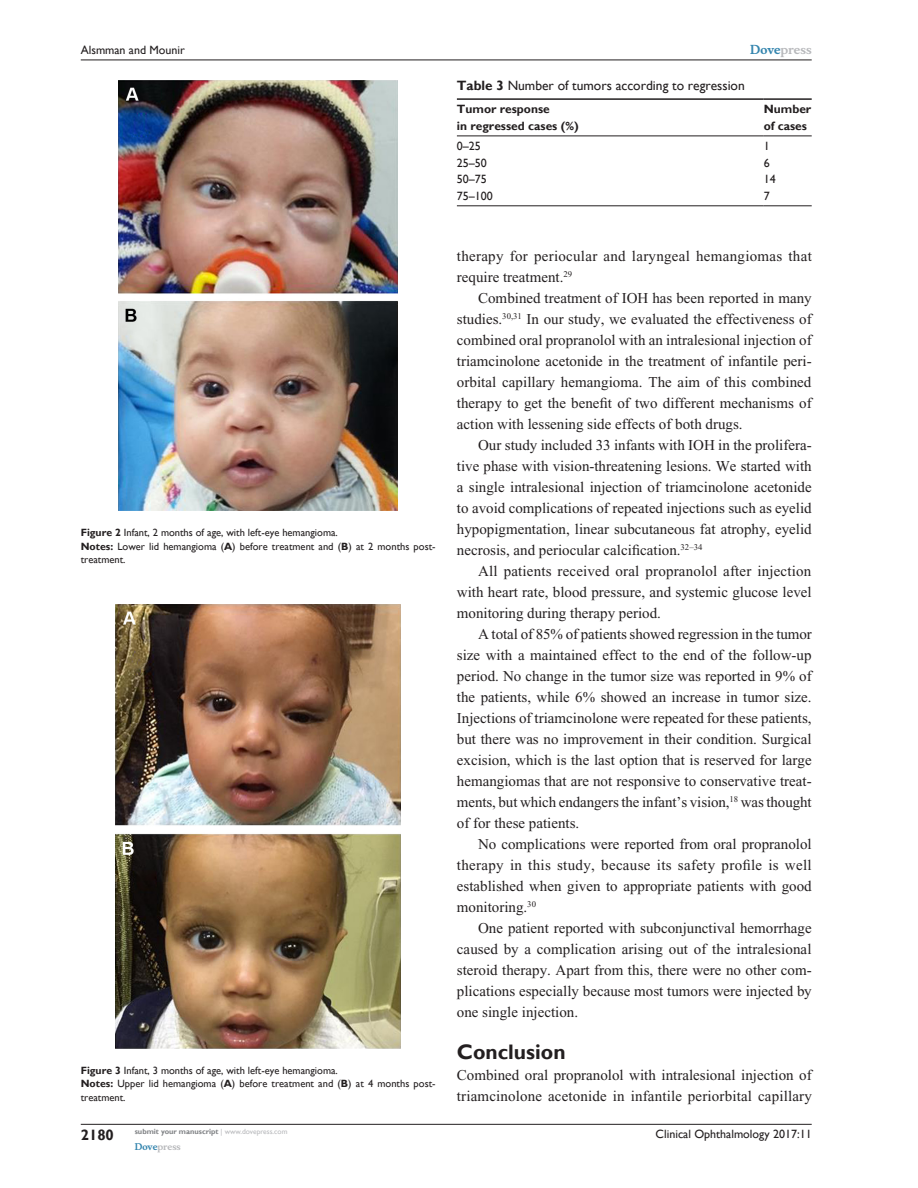
<style>
.page{position:relative;width:918px;height:1188px;background:#fff}
.page>*{position:absolute;margin:0;border:0;box-sizing:border-box;transform-origin:0 0}
.t1{font:700 21px "Gill Sans";color:#231f20}
.Tx{font:15px/21px "Times New Roman";color:#231f20;text-align:justify}
.TxF{font:15px/21px "Times New Roman";letter-spacing:.01em;color:#231f20}
.Tx-2{font:15px/21px "Times New Roman";letter-spacing:.02em;color:#231f20}
.t2{font:700 15px "Gill Sans";color:#231f20}
.TN_TT{font:13.5px "Gill Sans";color:#231f20}
.TB{font:12px "Gill Sans";color:#231f20}
.TCH{font:700 12px/16.5px "Gill Sans";color:#231f20}
.t3{font:700 12px "Musee";color:#b8b9bc}
.FigSNRI{font:10.5px/13.5px "Gill Sans";color:#231f20}
.FigC{font:10.5px "Gill Sans";color:#231f20}
.t4{font:700 9px "Musee";color:#b8b9bc}
.t5{font:700 7.5px "Gill Sans";color:#808285}
.s1{font-weight:700}
.s2{font-weight:400;color:#b8b9bc}
.s3{color:#3485ae}
</style>
<div class="page">
<hr style="left:81px;top:1124px;width:731px;height:1px;background:#231f20">
<hr style="left:81px;top:60px;width:731px;height:1px;background:#231f20">
<hr style="left:457px;top:98px;width:307px;height:2px;background:#231f20">
<hr style="left:764px;top:98px;width:48px;height:2px;background:#231f20">
<hr style="left:457px;top:136px;width:307px;height:1px;background:#231f20">
<hr style="left:764px;top:136px;width:48px;height:1px;background:#231f20">
<hr style="left:457px;top:205px;width:307px;height:1px;background:#231f20">
<hr style="left:764px;top:205px;width:48px;height:1px;background:#231f20">
<img style="left:119px;top:81px;width:279px;height:430px">
<img style="left:116px;top:604px;width:285px;height:444px">
<p class="TB" style="left:81px;top:43px;width:106px">Alsmman and Mounir</p>
<p class="FigC" style="left:81px;top:527px;width:259px"><span class="s1">Figure 2</span> Infant, 2 months of age, with left-eye hemangioma.</p>
<p class="FigSNRI" style="left:81px;top:540px;width:355px"><span class="s1">Notes:</span> Lower lid hemangioma (<span class="s1">A</span>) before treatment and (<span class="s1">B</span>) at 2 months post&shy;treatment.</p>
<p class="FigC" style="left:81px;top:1064px;width:259px"><span class="s1">Figure 3</span> Infant, 3 months of age, with left-eye hemangioma.</p>
<p class="FigSNRI" style="left:81px;top:1077px;width:355px"><span class="s1">Notes:</span> Upper lid hemangioma (<span class="s1">A</span>) before treatment and (<span class="s1">B</span>) at 4 months post&shy;treatment.</p>
<p class="t2" style="left:81px;top:1126px;width:35px">2180</p>
<p class="t5" style="left:135px;top:1127px;width:154px">submit your manuscript <span class="s2">| www.dovepress.com</span></p>
<p class="t4" style="left:135px;top:1141px;width:48px"><span class="s3">Dove</span>press</p>
<p class="t3" style="left:750px;top:43px;width:63px"><span class="s3">Dove</span>press</p>
<p class="TN_TT" style="left:457px;top:78px;width:289px"><span class="s1">Table 3</span> Number of tumors according to regression</p>
<p class="TCH" style="left:457px;top:101px;width:94px">Tumor response</p>
<p class="TCH" style="left:457px;top:118px;width:123px">in regressed cases (%)</p>
<p class="TCH" style="left:764px;top:101px;width:49px">Number of cases</p>
<p class="TB" style="left:457px;top:139px;width:25px">0–25</p>
<p class="TB" style="left:764px;top:139px;width:8px">1</p>
<p class="TB" style="left:457px;top:156px;width:31px">25–50</p>
<p class="TB" style="left:764px;top:156px;width:8px">6</p>
<p class="TB" style="left:457px;top:172px;width:31px">50–75</p>
<p class="TB" style="left:764px;top:172px;width:14px">14</p>
<p class="TB" style="left:457px;top:189px;width:37px">75–100</p>
<p class="TB" style="left:764px;top:189px;width:8px">7</p>
<p class="Tx-2" style="left:457px;top:245px;width:356px">therapy for periocular and laryngeal hemangiomas that require treatment.<sup>29</sup></p>
<p class="Tx" style="left:457px;top:287px;width:356px;text-indent:21px">Combined treatment of IOH has been reported in many studies.<sup>30,31</sup> In our study, we evaluated the effectiveness of combined oral propranolol with an intralesional injection of triamcinolone acetonide in the treatment of infantile peri&shy;orbital capillary hemangioma. The aim of this combined therapy to get the benefit of two different mechanisms of action with lessening side effects of both drugs.</p>
<p class="Tx" style="left:457px;top:434px;width:356px;text-indent:21px">Our study included 33 infants with IOH in the prolifera&shy;tive phase with vision-threatening lesions. We started with a single intralesional injection of triamcinolone acetonide to avoid complications of repeated injections such as eyelid hypopigmentation, linear subcutaneous fat atrophy, eyelid necrosis, and periocular calcification.<sup>32–34</sup></p>
<p class="Tx" style="left:457px;top:560px;width:356px;text-indent:21px">All patients received oral propranolol after injection with heart rate, blood pressure, and systemic glucose level monitoring during therapy period.</p>
<p class="Tx" style="left:457px;top:623px;width:357px;text-indent:21px">A total of 85% of patients showed regression in the tumor size with a maintained effect to the end of the follow-up period. No change in the tumor size was reported in 9% of the patients, while 6% showed an increase in tumor size.<br>Injections of triamcinolone were repeated for these patients, but there was no improvement in their condition. Surgical excision, which is the last option that is reserved for large hemangiomas that are not responsive to conservative treat&shy;ments, but which endangers the infant’s vision,<sup>18</sup> was thought of for these patients.</p>
<p class="Tx" style="left:457px;top:833px;width:356px;text-indent:21px">No complications were reported from oral propranolol therapy in this study, because its safety profile is well established when given to appropriate patients with good monitoring.<sup>30</sup></p>
<p class="Tx" style="left:457px;top:917px;width:356px;text-indent:21px">One patient reported with subconjunctival hemorrhage caused by a complication arising out of the intralesional steroid therapy. Apart from this, there were no other com&shy;plications especially because most tumors were injected by one single injection.</p>
<h1 class="t1" style="left:457px;top:1039px;width:110px">Conclusion</h1>
<p class="TxF" style="left:457px;top:1064px;width:356px">Combined oral propranolol with intralesional injection of triamcinolone acetonide in infantile periorbital capillary</p>
<p class="TB" style="left:656px;top:1127px;width:158px">Clinical Ophthalmology 2017:11</p>
</div>
